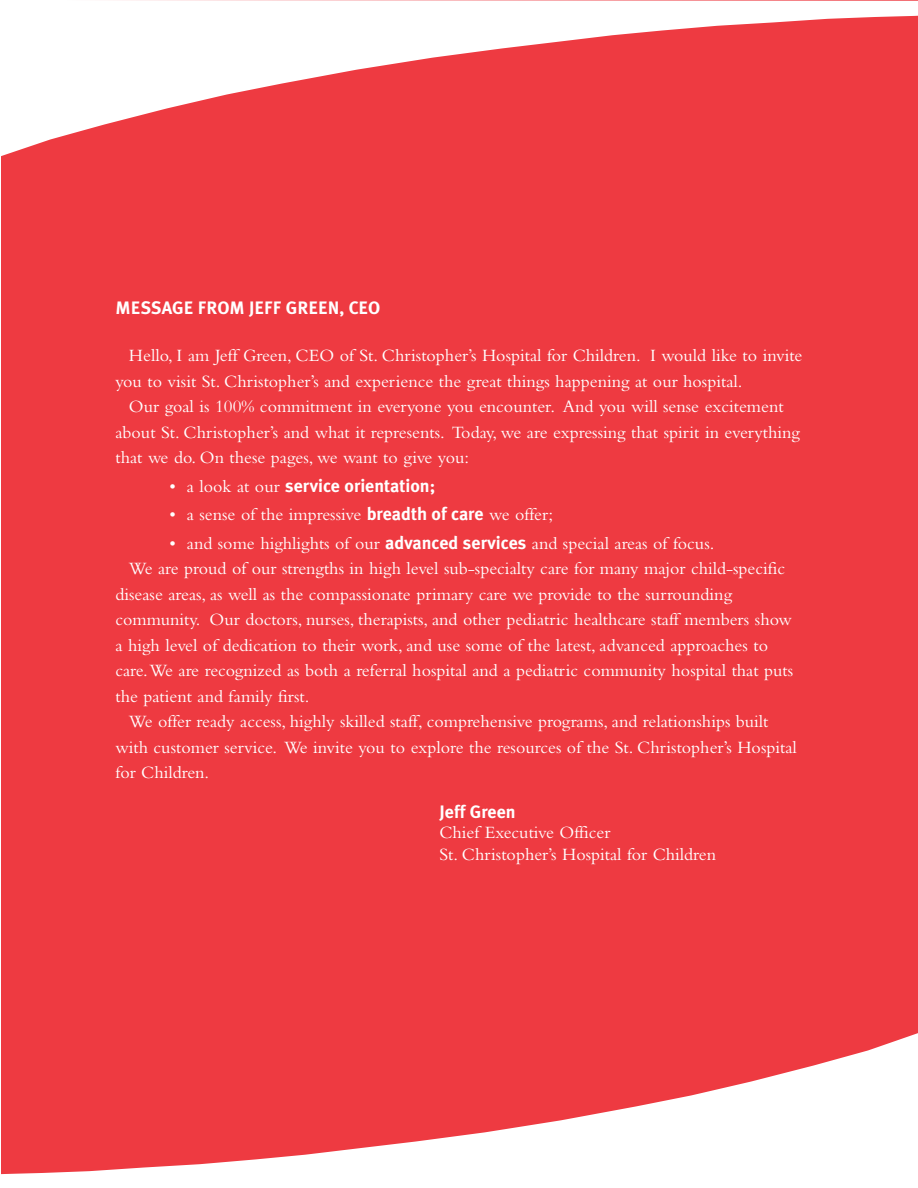
<style>
.page{position:relative;width:918px;height:1188px;background:#fff}
.page>*{position:absolute;margin:0;border:0;box-sizing:border-box;transform-origin:0 0}
.t1{font:18px/25.5px "Bembo";color:#fff}
.t2{font:700 18px "Meta Plus";color:#fff}
.t3{font:18px "Meta Plus Bold Caps";color:#fff}
.s1{font-family:"Bembo";font-weight:400}
.s2{font-family:"Meta Plus";font-weight:700}
</style>
<div class="page">
<div style="left:2px;top:0;width:916px;height:1188px;background:#ee3a41"></div>
<svg style="left:1px;top:0;width:917px;height:160px"></svg>
<svg style="left:1px;top:1028px;width:917px;height:160px"></svg>
<p class="t3" style="left:115px;top:297px;width:266px">MESSAGE FROM JEFF GREEN, CEO</p>
<p class="t1" style="left:115px;top:345px;width:689px;text-indent:14px">Hello, I am Jeff Green, CEO of St. Christopher’s Hospital for Children. I would like to invite you to visit St. Christopher’s and experience the great things happening at our hospital.</p>
<p class="t1" style="left:115px;top:396px;width:686px;text-indent:14px">Our goal is 100% commitment in everyone you encounter. And you will sense excitement about St. Christopher’s and what it represents. Today, we are expressing that spirit in everything that we do. On these pages, we want to give you:</p>
<p class="t2" style="left:169px;top:479px;width:267px"><span class="s1">• a look at our</span> service orientation;</p>
<p class="t1" style="left:169px;top:504px;width:385px">• a sense of the impressive <span class="s2">breadth of care</span> we offer;</p>
<p class="t1" style="left:169px;top:532px;width:546px">• and some highlights of our <span class="s2">advanced services</span> and special areas of focus.</p>
<p class="t1" style="left:129px;top:558px;width:658px">We are proud of our strengths in high level sub-specialty care for many major child-specific</p>
<p class="t1" style="left:115px;top:583px;width:618px">disease areas, as well as the compassionate primary care we provide to the surrounding</p>
<p class="t1" style="left:115px;top:609px;width:678px">community. Our doctors, nurses, therapists, and other pediatric healthcare staff members show</p>
<p class="t1" style="left:115px;top:634px;width:654px">a high level of dedication to their work, and use some of the latest, advanced approaches to</p>
<p class="t1" style="left:115px;top:660px;width:679px">care.We are recognized as both a referral hospital and a pediatric community hospital that puts</p>
<p class="t1" style="left:115px;top:685px;width:196px">the patient and family first.</p>
<p class="t1" style="left:129px;top:711px;width:641px">We offer ready access, highly skilled staff, comprehensive programs, and relationships built</p>
<p class="t1" style="left:115px;top:736px;width:683px">with customer service. We invite you to explore the resources of the St. Christopher’s Hospital</p>
<p class="t1" style="left:115px;top:762px;width:95px">for Children.</p>
<p class="t2" style="left:439px;top:806px;width:78px">Jeff Green</p>
<p class="t1" style="left:439px;top:823px;width:278px;line-height:21.6px">Chief Executive Officer<br>St. Christopher’s Hospital for Children</p>
</div>
